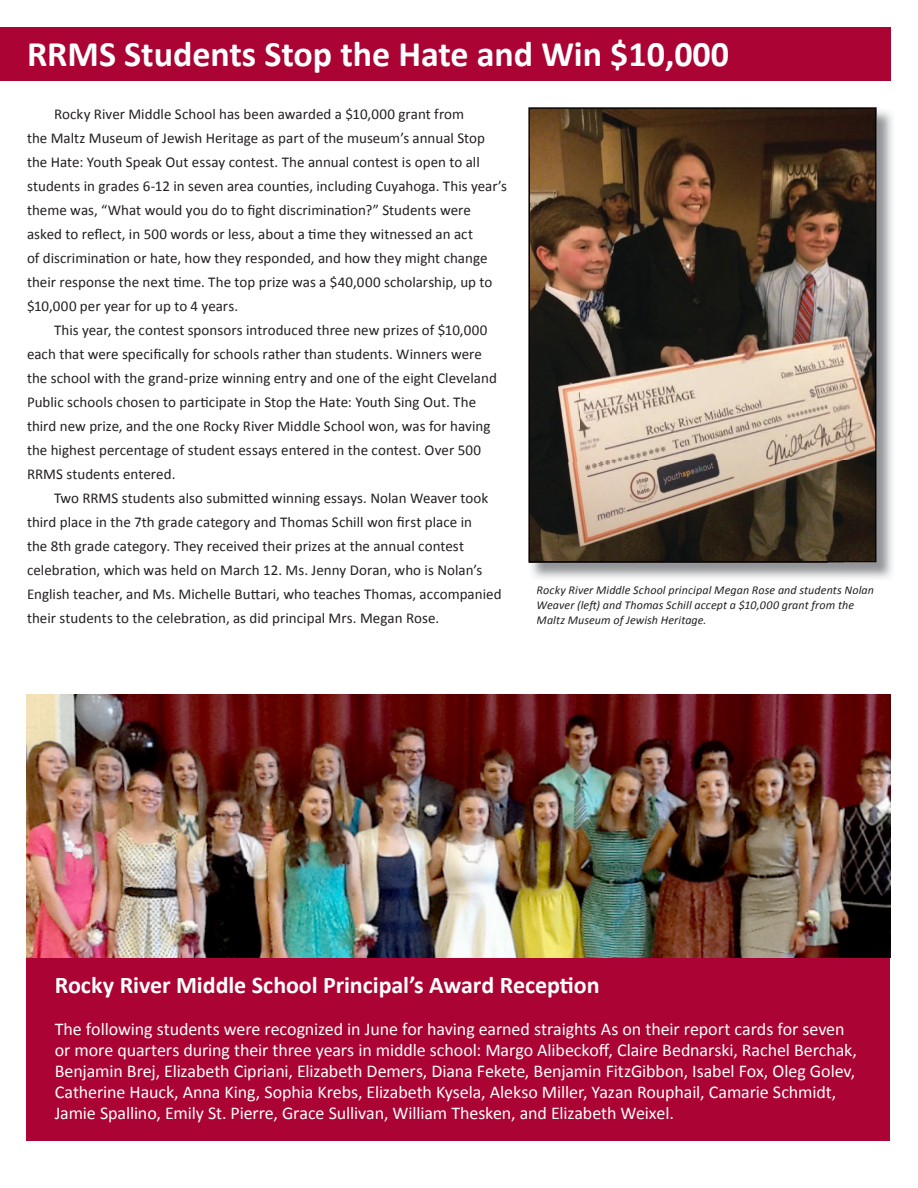
<style>
.page{position:relative;width:918px;height:1188px;background:#fff}
.page>*{position:absolute;margin:0;border:0;box-sizing:border-box;transform-origin:0 0}
.t1{font:700 36px "Calibri";color:#fff}
.t2{font:700 24px "Calibri";letter-spacing:-.005em;color:#fff}
.t3{font:18px/21px "Calibri";letter-spacing:-.005em;color:#fff}
.t4{font:15px/24px "Calibri";color:#231f20}
.t5{font:italic 12px/15px "Calibri";letter-spacing:.01em;color:#231f20}
</style>
<div class="page">
<div style="left:0;top:27px;width:891px;height:54px;background:#ab0333"></div>
<div style="left:26px;top:807px;width:864px;height:334px;background:#ab0333"></div>
<img style="left:843px;top:110px;width:50px;height:469px">
<img style="left:528px;top:107px;width:349px;height:456px">
<img style="left:828px;top:108px;width:49px;height:455px">
<img style="left:529px;top:511px;width:299px;height:52px">
<img style="left:826px;top:108px;width:50px;height:454px">
<img style="left:529px;top:108px;width:298px;height:50px">
<img style="left:529px;top:157px;width:1px;height:355px">
<img style="left:26px;top:694px;width:864px;height:264px">
<h1 class="t1" style="left:27px;top:31px;width:704px">RRMS Students Stop the Hate and Win $10,000</h1>
<p class="t4" style="left:27px;top:102px;width:481px;text-indent:27px">Rocky River Middle School has been awarded a $10,000 grant from<br>the Maltz Museum of Jewish Heritage as part of the museum’s annual Stop the Hate: Youth Speak Out essay contest. The annual contest is open to all students in grades 6-12 in seven area counties, including Cuyahoga. This year’s theme was, “What would you do to fight discrimination?” Students were asked to reflect, in 500 words or less, about a time they witnessed an act<br>of discrimination or hate, how they responded, and how they might change their response the next time. The top prize was a $40,000 scholarship, up to $10,000 per year for up to 4 years.</p>
<p class="t4" style="left:27px;top:318px;width:471px;text-indent:27px">This year, the contest sponsors introduced three new prizes of $10,000 each that were specifically for schools rather than students. Winners were the school with the grand-prize winning entry and one of the eight Cleveland Public schools chosen to participate in Stop the Hate: Youth Sing Out. The third new prize, and the one Rocky River Middle School won, was for having the highest percentage of student essays entered in the contest. Over 500<br>RRMS students entered.</p>
<p class="t4" style="left:27px;top:486px;width:476px;text-indent:27px">Two RRMS students also submitted winning essays. Nolan Weaver took third place in the 7th grade category and Thomas Schill won first place in<br>the 8th grade category. They received their prizes at the annual contest celebration, which was held on March 12. Ms. Jenny Doran, who is Nolan’s English teacher, and Ms. Michelle Buttari, who teaches Thomas, accompanied their students to the celebration, as did principal Mrs. Megan Rose.</p>
<p class="t5" style="left:537px;top:582px;width:339px">Rocky River Middle School principal Megan Rose and students Nolan<br>Weaver (left) and Thomas Schill accept a $10,000 grant from the<br>Maltz Museum of Jewish Heritage.</p>
<h2 class="t2" style="left:55px;top:970px;width:546px">Rocky River Middle School Principal’s Award Reception</h2>
<p class="t3" style="left:55px;top:1019px;width:804px">The following students were recognized in June for having earned straights As on their report cards for seven or more quarters during their three years in middle school: Margo Alibeckoff, Claire Bednarski, Rachel Berchak, Benjamin Brej, Elizabeth Cipriani, Elizabeth Demers, Diana Fekete, Benjamin FitzGibbon, Isabel Fox, Oleg Golev, Catherine Hauck, Anna King, Sophia Krebs, Elizabeth Kysela, Alekso Miller, Yazan Rouphail, Camarie Schmidt, Jamie Spallino, Emily St. Pierre, Grace Sullivan, William Thesken, and Elizabeth Weixel.</p>
</div>
